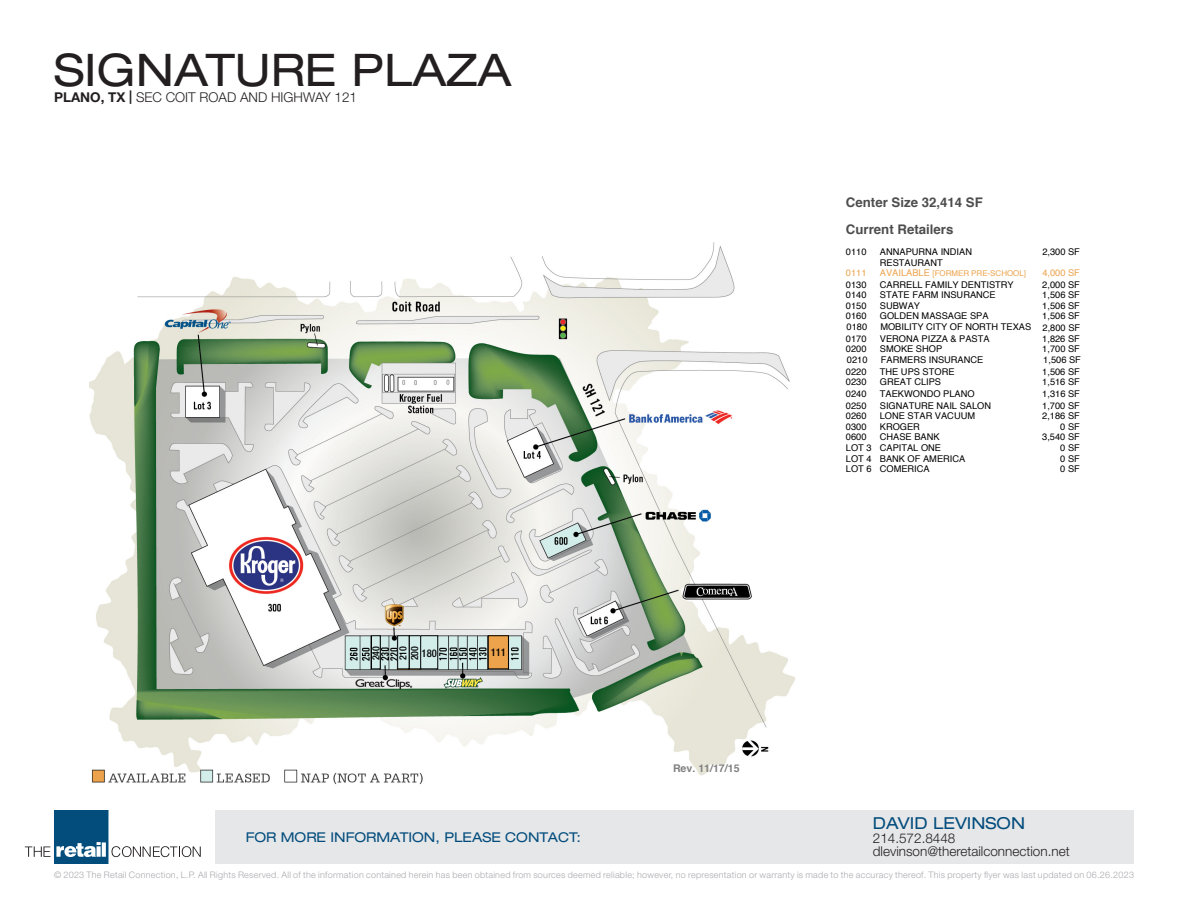
<style>
.page{position:relative;width:1188px;height:918px;background:#fff}
.page>*{position:absolute;margin:0;border:0;box-sizing:border-box;transform-origin:0 0}
.t1{font:expanded 45px "Helvetica Neue LT Std";color:#231f20}
.t2{font:expanded 16.5px "Helvetica Neue LT Std";color:#034d7d}
.t3{font:300 13.5px "Helvetica Neue LT Std";color:#231f20}
.t4{font:expanded 13.5px "Helvetica Neue LT Std";color:#034d7d}
.t5{font:700 13.2px "Helvetica";color:#4d4d4d}
.t6{font:700 10.65px "Helvetica";color:#808080}
.t7{font:500 condensed 10.65px "Helvetica Neue LT Std";color:#000}
.t8{font:500 condensed 9.9px "Helvetica Neue LT Std";color:#000}
.t9{font:9.3px/10.9px "Helvetica";color:#000}
.t10{font:9.3px "Helvetica";color:#eda34c}
.t11{font:300 9px "Helvetica Neue LT Std";letter-spacing:.03em;color:#a8a9ad}
.t12{font:7.95px "Helvetica";color:#eda34c}
.s1{font-weight:700}
.s2{font-size:9.3px}
</style>
<div class="page">
<svg style="left:25px;top:810px;width:176px;height:54px"></svg>
<div style="left:216px;top:810px;width:918px;height:54px;background:#e6e7e9"></div>
<img style="left:90px;top:242px;width:705px;height:543px">
<div style="left:409px;top:636px;width:12px;height:33px;background:#d3edea"></div>
<div style="left:409px;top:636px;width:12px;height:33px;border:1px solid #000"></div>
<div style="left:421px;top:636px;width:17px;height:33px;background:#d3edea"></div>
<div style="left:421px;top:636px;width:17px;height:33px;border:1px solid #000"></div>
<div style="left:371px;top:636px;width:9px;height:33px;background:#d3edea"></div>
<div style="left:371px;top:636px;width:9px;height:33px;border:1px solid #000"></div>
<div style="left:398px;top:636px;width:11px;height:33px;background:#d3edea"></div>
<div style="left:397px;top:636px;width:12px;height:33px;border:1px solid #000"></div>
<div style="left:488px;top:636px;width:20px;height:33px;background:#eda34c"></div>
<div style="left:488px;top:636px;width:21px;height:33px;border:1px solid #000"></div>
<p class="t1" style="left:54px;top:43px;width:459px">SIGNATURE PLAZA</p>
<p class="t3" style="left:54px;top:89px;width:305px"><span class="s1">PLANO, TX |</span> SEC COIT ROAD AND HIGHWAY 121</p>
<p class="t8" style="left:370px;top:660px;width:16px;rotate:-90deg">240</p>
<p class="t8" style="left:397px;top:660px;width:16px;rotate:-90deg">210</p>
<p class="t7" style="left:491px;top:646px;width:17px">111</p>
<p class="t8" style="left:409px;top:660px;width:16px;rotate:-90deg">200</p>
<p class="t7" style="left:422px;top:647px;width:17px">180</p>
<p class="t4" style="left:246px;top:829px;width:337px">FOR MORE INFORMATION, PLEASE CONTACT:</p>
<p class="t6" style="left:673px;top:761px;width:68px">Rev. 11/17/15</p>
<p class="t5" style="left:846px;top:194px;width:138px">Center Size 32,414 SF</p>
<p class="t5" style="left:846px;top:221px;width:109px">Current Retailers</p>
<p class="t9" style="left:846px;top:246px;width:22px">0110</p>
<p class="t9" style="left:880px;top:246px;width:94px">ANNAPURNA INDIAN<br>RESTAURANT</p>
<p class="t9" style="left:1042px;top:246px;width:39px">2,300 SF</p>
<p class="t10" style="left:846px;top:266px;width:22px">0111</p>
<p class="t12" style="left:880px;top:267px;width:148px"><span class="s2">AVAILABLE</span> [FORMER PRE-SCHOOL]</p>
<p class="t10" style="left:1042px;top:266px;width:39px">4,000 SF</p>
<p class="t9" style="left:846px;top:279px;width:22px">0130</p>
<p class="t9" style="left:880px;top:279px;width:135px">CARRELL FAMILY DENTISTRY</p>
<p class="t9" style="left:1042px;top:279px;width:39px">2,000 SF</p>
<p class="t9" style="left:846px;top:290px;width:22px">0140</p>
<p class="t9" style="left:880px;top:290px;width:117px">STATE FARM INSURANCE</p>
<p class="t9" style="left:1042px;top:290px;width:39px">1,506 SF</p>
<p class="t9" style="left:846px;top:300px;width:22px">0150</p>
<p class="t9" style="left:880px;top:300px;width:42px">SUBWAY</p>
<p class="t9" style="left:1042px;top:300px;width:39px">1,506 SF</p>
<p class="t9" style="left:846px;top:311px;width:22px">0160</p>
<p class="t9" style="left:880px;top:311px;width:110px">GOLDEN MASSAGE SPA</p>
<p class="t9" style="left:1042px;top:311px;width:39px">1,506 SF</p>
<p class="t9" style="left:846px;top:333px;width:22px">0170</p>
<p class="t9" style="left:880px;top:333px;width:111px">VERONA PIZZA &amp; PASTA</p>
<p class="t9" style="left:1042px;top:333px;width:39px">1,826 SF</p>
<p class="t9" style="left:846px;top:366px;width:22px">0220</p>
<p class="t9" style="left:880px;top:366px;width:76px">THE UPS STORE</p>
<p class="t9" style="left:1042px;top:366px;width:39px">1,506 SF</p>
<p class="t9" style="left:846px;top:377px;width:22px">0230</p>
<p class="t9" style="left:880px;top:377px;width:63px">GREAT CLIPS</p>
<p class="t9" style="left:1042px;top:377px;width:39px">1,516 SF</p>
<p class="t9" style="left:846px;top:400px;width:22px">0250</p>
<p class="t9" style="left:880px;top:400px;width:113px">SIGNATURE NAIL SALON</p>
<p class="t9" style="left:1042px;top:400px;width:39px">1,700 SF</p>
<p class="t9" style="left:846px;top:411px;width:22px">0260</p>
<p class="t9" style="left:880px;top:411px;width:97px">LONE STAR VACUUM</p>
<p class="t9" style="left:1042px;top:411px;width:39px">2,186 SF</p>
<p class="t9" style="left:846px;top:422px;width:22px">0300</p>
<p class="t9" style="left:880px;top:422px;width:42px">KROGER</p>
<p class="t9" style="left:1060px;top:422px;width:21px">0 SF</p>
<p class="t9" style="left:846px;top:432px;width:22px">0600</p>
<p class="t9" style="left:880px;top:432px;width:61px">CHASE BANK</p>
<p class="t9" style="left:1042px;top:432px;width:39px">3,540 SF</p>
<p class="t9" style="left:846px;top:443px;width:97px">LOT 3 CAPITAL ONE</p>
<p class="t9" style="left:1060px;top:443px;width:21px">0 SF</p>
<p class="t9" style="left:846px;top:453px;width:121px">LOT 4 BANK OF AMERICA</p>
<p class="t9" style="left:1060px;top:453px;width:21px">0 SF</p>
<p class="t9" style="left:846px;top:464px;width:85px">LOT 6 COMERICA</p>
<p class="t9" style="left:1060px;top:464px;width:21px">0 SF</p>
<p class="t9" style="left:880px;top:322px;width:152px">MOBILITY CITY OF NORTH TEXAS</p>
<p class="t9" style="left:847px;top:322px;width:22px">0180</p>
<p class="t9" style="left:1043px;top:322px;width:39px">2,800 SF</p>
<p class="t9" style="left:846px;top:344px;width:22px">0200</p>
<p class="t9" style="left:880px;top:344px;width:64px">SMOKE SHOP</p>
<p class="t9" style="left:1042px;top:344px;width:39px">1,700 SF</p>
<p class="t9" style="left:847px;top:354px;width:22px">0210</p>
<p class="t9" style="left:881px;top:354px;width:104px">FARMERS INSURANCE</p>
<p class="t9" style="left:1043px;top:354px;width:39px">1,506 SF</p>
<p class="t9" style="left:846px;top:388px;width:22px">0240</p>
<p class="t9" style="left:880px;top:388px;width:96px">TAEKWONDO PLANO</p>
<p class="t9" style="left:1042px;top:388px;width:39px">1,316 SF</p>
<p class="t2" style="left:873px;top:814px;width:154px">DAVID LEVINSON</p>
<p class="t3" style="left:873px;top:830px;width:84px">214.572.8448</p>
<p class="t3" style="left:873px;top:843px;width:198px">dlevinson@theretailconnection.net</p>
<p class="t11" style="left:54px;top:869px;width:1082px">© 2023 The Retail Connection, L.P. All Rights Reserved. All of the information contained herein has been obtained from sources deemed reliable; however, no representation or warranty is made to the accuracy thereof. This property flyer was last updated on 06.26.2023</p>
</div>
